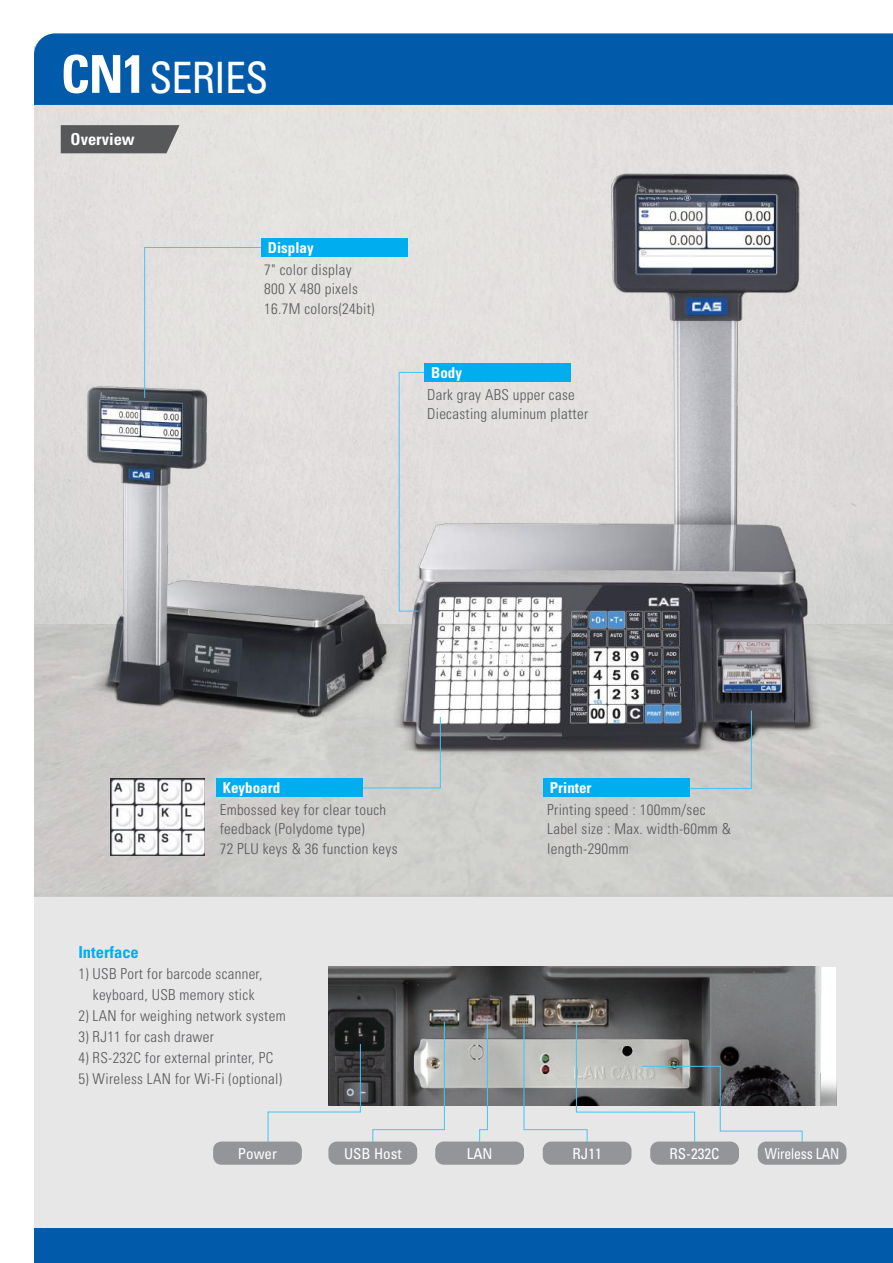
<style>
.page{position:relative;width:893px;height:1263px;background:#fff}
.page>*{position:absolute;margin:0;border:0;box-sizing:border-box;transform-origin:0 0}
.t1{font:condensed 43.2px "Univers LT Std";letter-spacing:-.02em;color:#fff}
.t2{font:700 condensed 16.5px "Univers LT Std";color:#00aeef}
.t3{font:700 condensed 16.5px "Univers LT Std";color:#fff}
.t4{font:300 condensed 15px/19.5px "Univers LT Std";letter-spacing:.02em;color:#57585a}
.t5{font:condensed 15px "Univers LT Std";color:#fff}
.t6{font:700 condensed 15px "Univers LT Std";color:#fff}
.t7{font:condensed 15px "Univers LT Std";color:#fff;scale:.92 1}
.s1{font-weight:700;font-size:52.2px}
.s2{font-weight:700;font-size:53.85px}
</style>
<div class="page">
<img style="left:34px;top:105px;width:859px;height:519px">
<div style="left:34px;top:624px;width:859px;height:272px;background:#cdccca"></div>
<div style="left:34px;top:896px;width:859px;height:333px;background:#e7e7e8"></div>
<div style="left:34px;top:1229px;width:859px;height:34px;background:#015aaa"></div>
<div style="left:34px;top:33px;width:859px;height:72px;background:#015aaa"></div>
<svg style="left:61px;top:125px;width:119px;height:28px;background:#5f6062"></svg>
<img style="left:363px;top:132px;width:478px;height:644px">
<img style="left:75px;top:326px;width:324px;height:432px">
<div style="left:144px;top:247px;width:118px;height:151px;background:#e3e0de"></div>
<img style="left:328px;top:967px;width:508px;height:139px">
<div style="left:328px;top:1141px;width:89px;height:24px;background:#939598;border-radius:9px"></div>
<div style="left:213px;top:1141px;width:89px;height:24px;background:#939598;border-radius:9px"></div>
<div style="left:435px;top:1141px;width:89px;height:24px;background:#939598;border-radius:9px"></div>
<div style="left:758px;top:1141px;width:88px;height:24px;background:#939598;border-radius:9px"></div>
<div style="left:543px;top:1141px;width:88px;height:24px;background:#939598;border-radius:9px"></div>
<div style="left:650px;top:1141px;width:89px;height:24px;background:#939598;border-radius:9px"></div>
<svg style="left:372px;top:1021px;width:73px;height:122px"></svg>
<svg style="left:267px;top:1043px;width:94px;height:100px"></svg>
<svg style="left:479px;top:1021px;width:9px;height:122px"></svg>
<svg style="left:523px;top:1021px;width:280px;height:122px"></svg>
<svg style="left:399px;top:372px;width:26px;height:240px;background:#d5d8d9"></svg>
<svg style="left:315px;top:716px;width:126px;height:72px;background:#bebfbe"></svg>
<div style="left:261px;top:238px;width:146px;height:18px;background:#00aeef"></div>
<div style="left:216px;top:778px;width:146px;height:19px;background:#00aeef"></div>
<div style="left:425px;top:363px;width:146px;height:19px;background:#00aeef"></div>
<svg style="left:679px;top:710px;width:73px;height:79px;background:#8c8f92"></svg>
<img style="left:111px;top:778px;width:94px;height:77px">
<div style="left:543px;top:778px;width:146px;height:19px;background:#00aeef"></div>
<h1 class="t1" style="left:61px;top:50px;width:209px"><span class="s1">CN</span><span class="s2">1</span> SERIES</h1>
<p class="t3" style="left:71px;top:129px;width:66px">Overview</p>
<p class="t6" style="left:268px;top:238px;width:47px">Display</p>
<p class="t4" style="left:264px;top:260px;width:112px">7" color display<br>800 X 480 pixels<br>16.7M colors(24bit)</p>
<p class="t6" style="left:431px;top:363px;width:32px">Body</p>
<p class="t4" style="left:427px;top:385px;width:163px">Dark gray ABS upper case<br>Diecasting aluminum platter</p>
<p class="t6" style="left:223px;top:779px;width:59px">Keyboard</p>
<p class="t4" style="left:220px;top:800px;width:179px">Embossed key for clear touch feedback (Polydome type)<br>72 PLU keys &amp; 36 function keys</p>
<p class="t2" style="left:78px;top:942px;width:62px">Interface</p>
<p class="t4" style="left:78px;top:963px;width:186px;line-height:21px;text-align:center">1) USB Port for barcode scanner, keyboard, USB memory stick</p>
<p class="t4" style="left:78px;top:1006px;width:209px">2) LAN for weighing network system</p>
<p class="t4" style="left:78px;top:1027px;width:137px">3) RJ11 for cash drawer</p>
<p class="t4" style="left:78px;top:1048px;width:196px">4) RS-232C for external printer, PC</p>
<p class="t4" style="left:78px;top:1069px;width:205px">5) Wireless LAN for Wi-Fi (optional)</p>
<p class="t6" style="left:550px;top:779px;width:43px">Printer</p>
<p class="t4" style="left:547px;top:800px;width:185px">Printing speed : 100mm/sec<br>Label size : Max. width-60mm &amp; length-290mm</p>
<p class="t5" style="left:238px;top:1144px;width:41px">Power</p>
<p class="t5" style="left:344px;top:1144px;width:59px">USB Host</p>
<p class="t5" style="left:467px;top:1144px;width:27px">LAN</p>
<p class="t5" style="left:572px;top:1144px;width:31px">RJ11</p>
<p class="t5" style="left:670px;top:1144px;width:51px">RS-232C</p>
<p class="t7" style="left:765px;top:1144px;width:82px">Wireless LAN</p>
</div>
